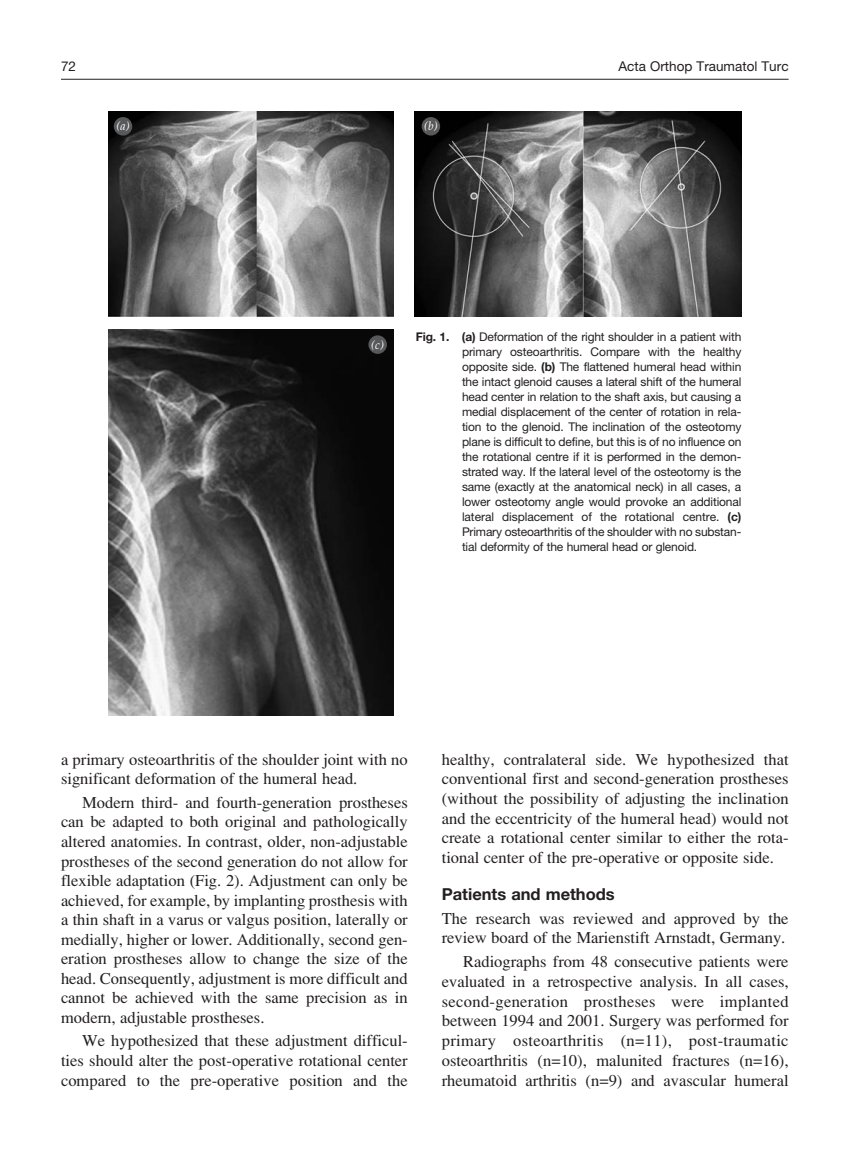
<style>
.page{position:relative;width:851px;height:1149px;background:#fff}
.page>*{position:absolute;margin:0;border:0;box-sizing:border-box;transform-origin:0 0}
.t1{font:16.5px/19.5px "Times";color:#231f20;text-align:justify}
.t2{font:16.5px "Helvetica T Bold";color:#231f20}
.t3{font:13.5px "Helvetica T";color:#231f20}
.t4{font:12px/15px "Helvetica T";letter-spacing:-.015em;color:#231f20;text-align:justify}
.t5{font:12px "Palatino Italic Turk";color:#fff}
.s1{font-family:"Helvetica T Bold"}
</style>
<div class="page">
<hr style="left:61px;top:79px;width:727px;height:1px;background:#231f20">
<img style="left:108px;top:112px;width:285px;height:204px">
<img style="left:414px;top:112px;width:327px;height:204px">
<img style="left:108px;top:329px;width:285px;height:386px">
<div style="left:114px;top:117px;width:18px;height:18px;background:#58595b;border-radius:50%"></div>
<div style="left:421px;top:117px;width:19px;height:18px;background:#58595b;border-radius:50%"></div>
<div style="left:368px;top:335px;width:19px;height:19px;background:#58595b;border-radius:50%"></div>
<p class="t3" style="left:61px;top:61px;width:17px">72</p>
<p class="t3" style="left:618px;top:61px;width:171px">Acta Orthop Traumatol Turc</p>
<p class="t5" style="left:116px;top:121px;width:15px">(a)</p>
<p class="t5" style="left:424px;top:121px;width:15px">(b)</p>
<p class="t5" style="left:371px;top:340px;width:14px">(c)</p>
<p class="t4" style="left:462px;top:330px;width:281px;text-indent:-46px"><span class="s1">Fig. 1. (a)</span> Deformation of the right shoulder in a patient with primary osteoarthritis. Compare with the healthy opposite side. <span class="s1">(b)</span> The flattened humeral head within the intact glenoid causes a lateral shift of the humeral head center in relation to the shaft axis, but causing a medial displacement of the center of rotation in rela&shy;tion to the glenoid. The inclination of the osteotomy plane is difficult to define, but this is of no influence on the rotational centre if it is performed in the demon&shy;strated way. If the lateral level of the osteotomy is the same (exactly at the anatomical neck) in all cases, a lower osteotomy angle would provoke an additional lateral displacement of the rotational centre. <span class="s1">(c)<br></span>Primary osteoarthritis of the shoulder with no substan&shy;tial deformity of the humeral head or glenoid.</p>
<p class="t1" style="left:61px;top:750px;width:348px">a primary osteoarthritis of the shoulder joint with no significant deformation of the humeral head.</p>
<p class="t1" style="left:61px;top:794px;width:348px;text-indent:21px">Modern third- and fourth-generation prostheses can be adapted to both original and pathologically altered anatomies. In contrast, older, non-adjustable prostheses of the second generation do not allow for flexible adaptation (Fig. 2). Adjustment can only be achieved, for example, by implanting prosthesis with a thin shaft in a varus or valgus position, laterally or medially, higher or lower. Additionally, second gen&shy;eration prostheses allow to change the size of the head. Consequently, adjustment is more difficult and cannot be achieved with the same precision as in modern, adjustable prostheses.</p>
<p class="t1" style="left:61px;top:1032px;width:348px;text-indent:21px">We hypothesized that these adjustment difficul&shy;ties should alter the post-operative rotational center compared to the pre-operative position and the</p>
<p class="t1" style="left:442px;top:750px;width:348px">healthy, contralateral side. We hypothesized that conventional first and second-generation prostheses (without the possibility of adjusting the inclination and the eccentricity of the humeral head) would not create a rotational center similar to either the rota&shy;tional center of the pre-operative or opposite side.</p>
<p class="t2" style="left:442px;top:887px;width:174px">Patients and methods</p>
<p class="t1" style="left:442px;top:909px;width:348px">The research was reviewed and approved by the review board of the Marienstift Arnstadt, Germany.</p>
<p class="t1" style="left:442px;top:953px;width:348px;text-indent:21px">Radiographs from 48 consecutive patients were evaluated in a retrospective analysis. In all cases, second-generation prostheses were implanted between 1994 and 2001. Surgery was performed for primary osteoarthritis (n=11), post-traumatic osteoarthritis (n=10), malunited fractures (n=16), rheumatoid arthritis (n=9) and avascular humeral</p>
</div>
